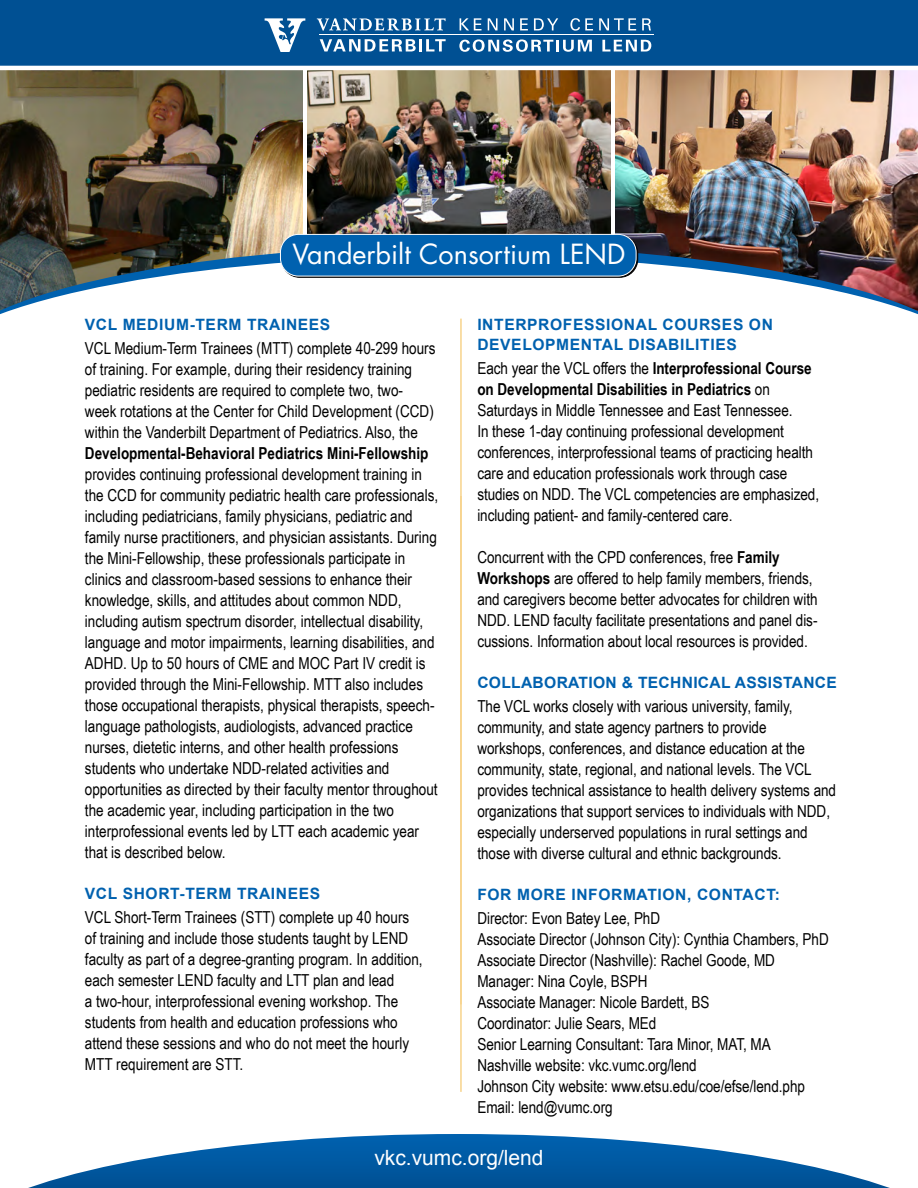
<style>
.page{position:relative;width:918px;height:1188px;background:#fff}
.page>*{position:absolute;margin:0;border:0;box-sizing:border-box;transform-origin:0 0}
.t1{font:27px "Futura";color:#fff}
.t2{font:21px "Arial";color:#fff}
.Copy{font:16.5px/21px "Arial Narrow";color:#000}
.H2_blue{font:700 15.6px/19.8px "Arial";letter-spacing:.04em;color:#0061af}
.H2_blue-2{font:700 15.6px "Arial";letter-spacing:.02em;color:#0061af}
.s1{font-weight:700}
</style>
<div class="page">
<svg style="left:28px;top:1134px;width:862px;height:54px"></svg>
<img style="left:616px;top:70px;width:302px;height:176px">
<img style="left:308px;top:70px;width:302px;height:164px">
<img style="left:0;top:70px;width:302px;height:176px">
<div style="left:0;top:0;width:918px;height:70px;background:#005093"></div>
<hr style="left:0;top:66px;width:918px;height:4px;background:#fff">
<svg style="left:317px;top:18px;width:129px;height:13px"></svg>
<svg style="left:460px;top:18px;width:22px;height:12px"></svg>
<svg style="left:488px;top:18px;width:10px;height:12px"></svg>
<svg style="left:504px;top:18px;width:10px;height:12px"></svg>
<svg style="left:520px;top:18px;width:8px;height:12px"></svg>
<svg style="left:534px;top:18px;width:24px;height:12px"></svg>
<svg style="left:570px;top:18px;width:23px;height:13px"></svg>
<svg style="left:599px;top:18px;width:37px;height:12px"></svg>
<svg style="left:642px;top:18px;width:9px;height:12px"></svg>
<hr style="left:319px;top:35px;width:334px;height:1px;background:#fff">
<svg style="left:265px;top:18px;width:40px;height:34px"></svg>
<svg style="left:320px;top:39px;width:126px;height:12px"></svg>
<svg style="left:459px;top:39px;width:133px;height:13px"></svg>
<svg style="left:602px;top:40px;width:49px;height:12px"></svg>
<img style="left:0;top:246px;width:918px;height:10px">
<svg style="left:0;top:256px;width:918px;height:63px"></svg>
<div style="left:282px;top:235px;width:356px;height:42px;border:1px solid #000;border-radius:18px"></div>
<div style="left:280px;top:234px;width:356px;height:42px;background:#0061af;border-radius:18px"></div>
<div style="left:280px;top:234px;width:356px;height:42px;border:1px solid #fff;border-radius:18px"></div>
<hr style="left:460px;top:319px;width:2px;height:773px;background:#f7d38b">
<h1 class="t1" style="left:292px;top:236px;width:334px">Vanderbilt Consortium LEND</h1>
<h2 class="H2_blue" style="left:85px;top:315px;width:247px">VCL MEDIUM-TERM TRAINEES</h2>
<p class="Copy" style="left:85px;top:337px;width:355px">VCL Medium-Term Trainees (MTT) complete 40-299 hours of training. For example, during their residency training pediatric residents are required to complete two, two&shy;week rotations at the Center for Child Development (CCD) within the Vanderbilt Department of Pediatrics. Also, the <span class="s1">Developmental-Behavioral Pediatrics Mini-Fellowship </span>provides continuing professional development training in the CCD for community pediatric health care professionals, including pediatricians, family physicians, pediatric and family nurse practitioners, and physician assistants. During the Mini-Fellowship, these professionals participate in clinics and classroom-based sessions to enhance their knowledge, skills, and attitudes about common NDD, including autism spectrum disorder, intellectual disability, language and motor impairments, learning disabilities, and ADHD. Up to 50 hours of CME and MOC Part IV credit is provided through the Mini-Fellowship. MTT also includes those occupational therapists, physical therapists, speech&shy;language pathologists, audiologists, advanced practice nurses, dietetic interns, and other health professions students who undertake NDD-related activities and opportunities as directed by their faculty mentor throughout the academic year, including participation in the two interprofessional events led by LTT each academic year that is described below.</p>
<h2 class="H2_blue" style="left:85px;top:884px;width:237px">VCL SHORT-TERM TRAINEES</h2>
<p class="Copy" style="left:85px;top:906px;width:339px">VCL Short-Term Trainees (STT) complete up 40 hours of training and include those students taught by LEND faculty as part of a degree-granting program. In addition, each semester LEND faculty and LTT plan and lead<br>a two-hour, interprofessional evening workshop. The students from health and education professions who attend these sessions and who do not meet the hourly MTT requirement are STT.</p>
<h2 class="H2_blue" style="left:477px;top:315px;width:297px">INTERPROFESSIONAL COURSES ON<br>DEVELOPMENTAL DISABILITIES</h2>
<p class="Copy" style="left:477px;top:357px;width:343px">Each year the VCL offers the <span class="s1">Interprofessional Course on Developmental Disabilities in Pediatrics</span> on Saturdays in Middle Tennessee and East Tennessee.<br>In these 1-day continuing professional development conferences, interprofessional teams of practicing health care and education professionals work through case studies on NDD. The VCL competencies are emphasized, including patient- and family-centered care.</p>
<p class="Copy" style="left:477px;top:546px;width:342px">Concurrent with the CPD conferences, free <span class="s1">Family Workshops</span> are offered to help family members, friends, and caregivers become better advocates for children with NDD. LEND faculty facilitate presentations and panel dis&shy;cussions. Information about local resources is provided.</p>
<h2 class="H2_blue-2" style="left:477px;top:672px;width:361px">COLLABORATION &amp; TECHNICAL ASSISTANCE</h2>
<p class="Copy" style="left:477px;top:695px;width:360px">The VCL works closely with various university, family, community, and state agency partners to provide workshops, conferences, and distance education at the community, state, regional, and national levels. The VCL provides technical assistance to health delivery systems and organizations that support services to individuals with NDD, especially underserved populations in rural settings and those with diverse cultural and ethnic backgrounds.</p>
<h2 class="H2_blue" style="left:477px;top:885px;width:304px">FOR MORE INFORMATION, CONTACT:</h2>
<p class="Copy" style="left:477px;top:907px;width:184px">Director: Evon Batey Lee, PhD</p>
<p class="Copy" style="left:477px;top:928px;width:353px">Associate Director (Johnson City): Cynthia Chambers, PhD</p>
<p class="Copy" style="left:477px;top:949px;width:299px">Associate Director (Nashville): Rachel Goode, MD</p>
<p class="Copy" style="left:477px;top:970px;width:172px">Manager: Nina Coyle, BSPH</p>
<p class="Copy" style="left:477px;top:991px;width:234px">Associate Manager: Nicole Bardett, BS</p>
<p class="Copy" style="left:477px;top:1012px;width:181px">Coordinator: Julie Sears, MEd</p>
<p class="Copy" style="left:477px;top:1033px;width:295px">Senior Learning Consultant: Tara Minor, MAT, MA</p>
<p class="Copy" style="left:477px;top:1054px;width:221px">Nashville website: vkc.vumc.org/lend</p>
<p class="Copy" style="left:477px;top:1075px;width:329px">Johnson City website: www.etsu.edu/coe/efse/lend.php</p>
<p class="Copy" style="left:477px;top:1096px;width:137px">Email: lend@vumc.org</p>
<p class="t2" style="left:374px;top:1144px;width:171px">vkc.vumc.org/lend</p>
</div>
